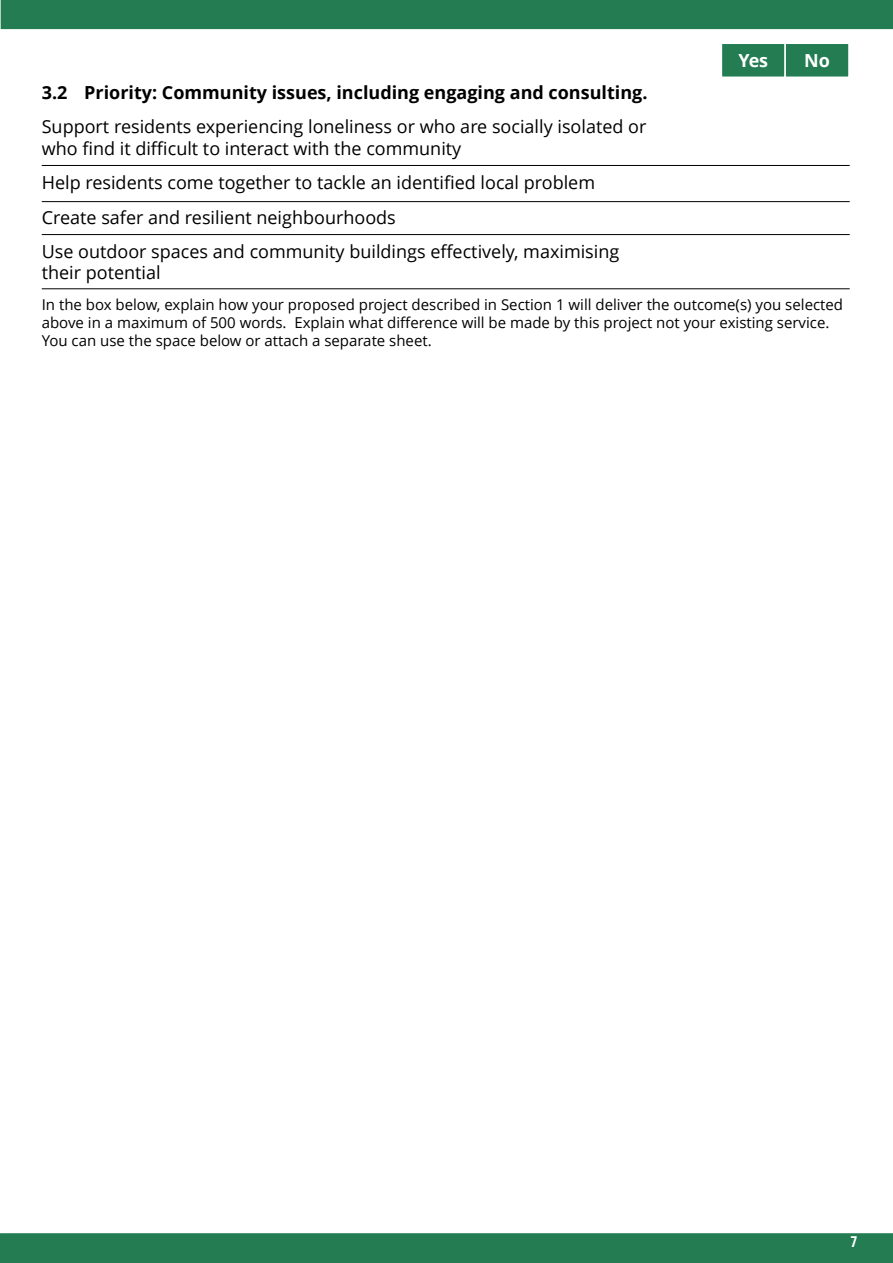
<style>
.page{position:relative;width:893px;height:1263px;background:#fff}
.page>*{position:absolute;margin:0;border:0;box-sizing:border-box;transform-origin:0 0}
.t1{font:18px/21.6px "Open Sans";color:#000}
.t2{font:700 18px "Open Sans";color:#000}
.t3{font:700 18px "Open Sans";color:#fff}
.t4{font:15px/18px "Open Sans";color:#000}
.t5{font:700 condensed 15px "Open Sans";color:#fff}
</style>
<div class="page">
<div style="left:0;top:1233px;width:893px;height:30px;background:#237c52"></div>
<div style="left:0;top:0;width:893px;height:29px;background:#237c52"></div>
<div style="left:721px;top:43px;width:64px;height:34px;background:#237c52"></div>
<div style="left:721px;top:43px;width:65px;height:35px;border:2px solid #fff"></div>
<div style="left:785px;top:43px;width:64px;height:34px;background:#237c52"></div>
<div style="left:784px;top:43px;width:66px;height:35px;border:2px solid #fff"></div>
<hr style="left:42px;top:165px;width:808px;height:1px;background:#000">
<hr style="left:42px;top:201px;width:808px;height:1px;background:#000">
<hr style="left:42px;top:234px;width:808px;height:1px;background:#000">
<hr style="left:42px;top:288px;width:808px;height:1px;background:#000">
<p class="t3" style="left:738px;top:48px;width:31px">Yes</p>
<p class="t3" style="left:804px;top:48px;width:27px">No</p>
<p class="t2" style="left:42px;top:80px;width:607px">3.2 Priority: Community issues, including engaging and consulting.</p>
<p class="t1" style="left:42px;top:115px;width:606px">Support residents experiencing loneliness or who are socially isolated or who find it difficult to interact with the community</p>
<p class="t1" style="left:42px;top:171px;width:555px">Help residents come together to tackle an identified local problem</p>
<p class="t1" style="left:42px;top:206px;width:356px">Create safer and resilient neighbourhoods</p>
<p class="t1" style="left:42px;top:240px;width:579px">Use outdoor spaces and community buildings effectively, maximising their potential</p>
<p class="t4" style="left:42px;top:295px;width:803px">In the box below, explain how your proposed project described in Section 1 will deliver the outcome(s) you selected above in a maximum of 500 words. Explain what difference will be made by this project not your existing service.<br>You can use the space below or attach a separate sheet.</p>
<p class="t5" style="left:850px;top:1231px;width:8px">7</p>
</div>
